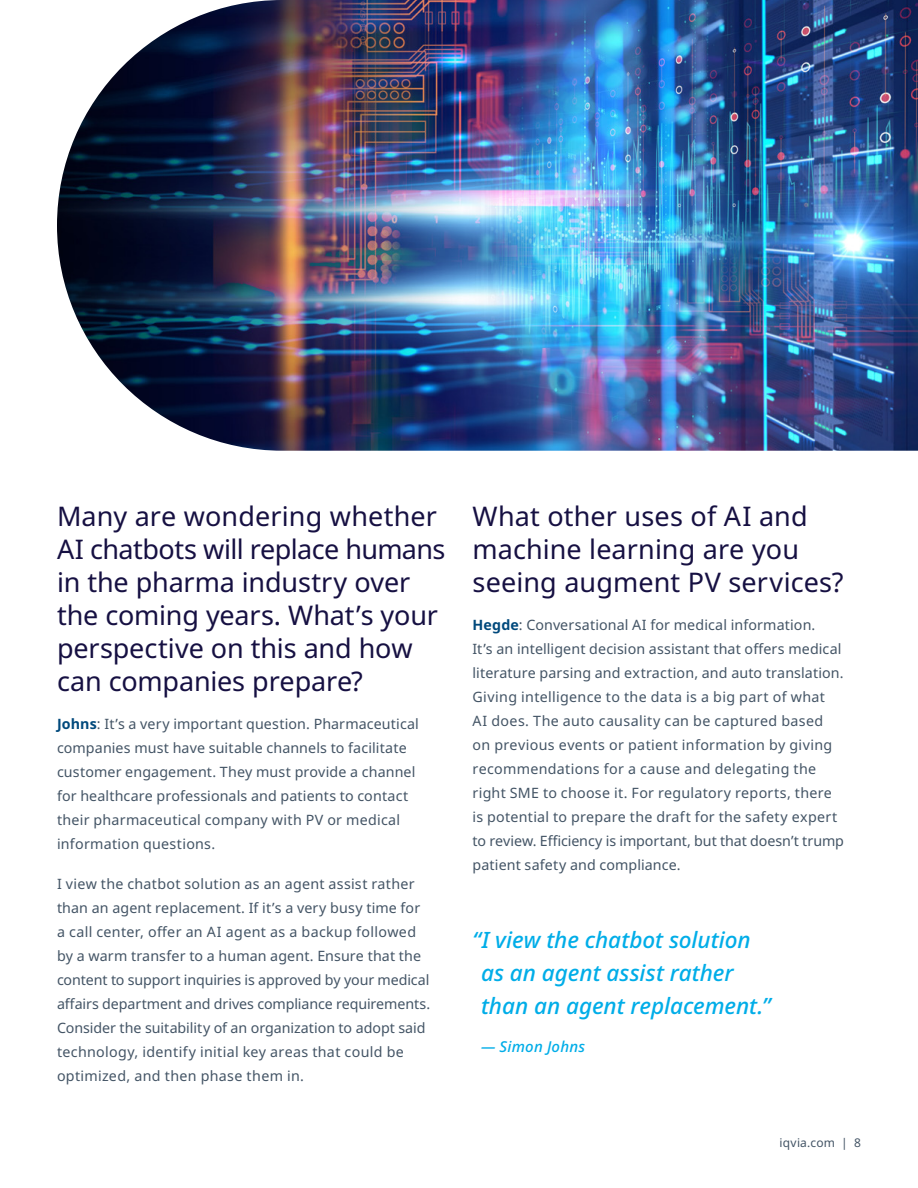
<style>
.page{position:relative;width:918px;height:1188px;background:#fff}
.page>*{position:absolute;margin:0;border:0;box-sizing:border-box;transform-origin:0 0}
.t1{font:27px/33px "Noto Sans";color:#161042}
.t2{font:italic 500 22.5px/33px "Noto Sans";color:#00ade8}
.t3{font:italic 500 15px "Noto Sans";letter-spacing:.015em;color:#00ade8}
.t4{font:14.25px/24px "Noto Sans";letter-spacing:.015em;color:#435465}
.t5{font:12px "Noto Sans";letter-spacing:.015em;color:#435465}
.s1{font-weight:700;color:#00497c}
</style>
<div class="page">
<img style="left:57px;top:0;width:861px;height:451px">
<h1 class="t1" style="left:57px;top:501px;width:390px">Many are wondering whether<br>AI chatbots will replace humans in the pharma industry over the coming years. What’s your perspective on this and how can companies prepare?</h1>
<p class="t4" style="left:57px;top:712px;width:363px"><span class="s1">Johns</span>: It’s a very important question. Pharmaceutical companies must have suitable channels to facilitate customer engagement. They must provide a channel for healthcare professionals and patients to contact their pharmaceutical company with PV or medical information questions.</p>
<p class="t4" style="left:57px;top:872px;width:375px">I view the chatbot solution as an agent assist rather than an agent replacement. If it’s a very busy time for a call center, offer an AI agent as a backup followed by a warm transfer to a human agent. Ensure that the content to support inquiries is approved by your medical affairs department and drives compliance requirements.<br>Consider the suitability of an organization to adopt said technology, identify initial key areas that could be optimized, and then phase them in.</p>
<h1 class="t1" style="left:472px;top:501px;width:372px">What other uses of AI and machine learning are you seeing augment PV services?</h1>
<p class="t4" style="left:472px;top:613px;width:373px"><span class="s1">Hegde</span>: Conversational AI for medical information.<br>It’s an intelligent decision assistant that offers medical literature parsing and extraction, and auto translation.<br>Giving intelligence to the data is a big part of what<br>AI does. The auto causality can be captured based on previous events or patient information by giving recommendations for a cause and delegating the right SME to choose it. For regulatory reports, there is potential to prepare the draft for the safety expert to review. Efficiency is important, but that doesn’t trump patient safety and compliance.</p>
<h2 class="t2" style="left:481px;top:924px;width:291px;text-indent:-9px">“I view the chatbot solution as an agent assist rather than an agent replacement.”</h2>
<p class="t3" style="left:481px;top:1036px;width:106px">— Simon Johns</p>
<p class="t5" style="left:780px;top:1134px;width:83px">iqvia.com | 8</p>
</div>
